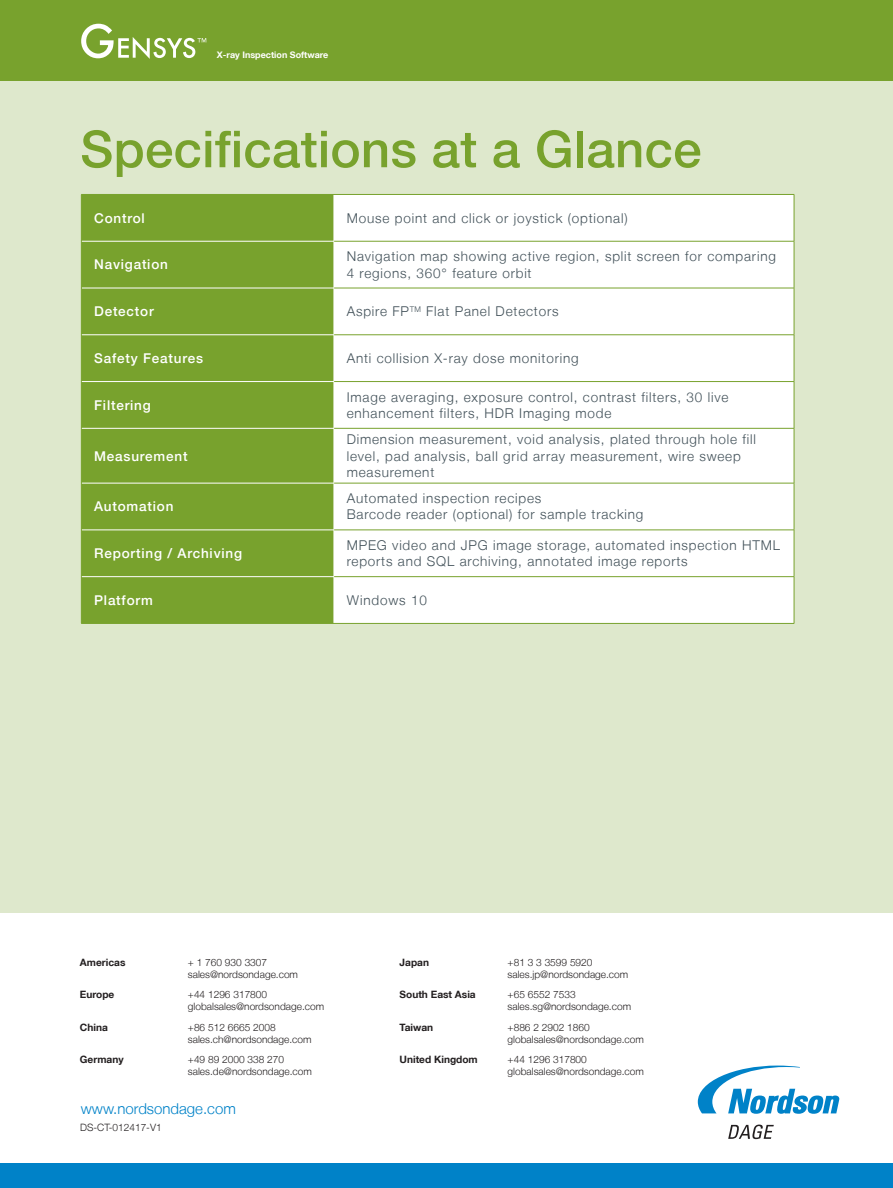
<style>
.page{position:relative;width:893px;height:1188px;background:#fff}
.page>*{position:absolute;margin:0;border:0;box-sizing:border-box;transform-origin:0 0}
.t1{font:500 51px "Helvetica Neue";letter-spacing:.005em;color:#78a22d}
.t2{font:300 15px "Helvetica Neue LT";color:#0082c8}
.t3{font:300 13.5px/16.2px "Helvetica Neue LT";letter-spacing:.06em;color:#425159}
.t4{font:500 13.5px "Helvetica Neue LT";letter-spacing:.06em;color:#fff}
.t5{font:300 10.2px/12px "Helvetica Neue LT";color:#231f20}
.t6{font:700 10.2px "Helvetica Neue LT";color:#231f20}
.t7{font:700 9px "Helvetica Neue LT";color:#fff}
</style>
<div class="page">
<div style="left:0;top:41px;width:893px;height:956px;background:#dee8cc"></div>
<div style="left:0;top:0;width:893px;height:81px;background:#78a22d"></div>
<div style="left:82px;top:195px;width:252px;height:428px;background:#78a22d"></div>
<div style="left:335px;top:195px;width:459px;height:428px;background:#fff"></div>
<hr style="left:334px;top:195px;width:1px;height:46px;background:#fff">
<hr style="left:82px;top:241px;width:252px;height:1px;background:#fff">
<hr style="left:334px;top:241px;width:1px;height:47px;background:#fff">
<hr style="left:82px;top:288px;width:252px;height:1px;background:#fff">
<hr style="left:334px;top:288px;width:1px;height:47px;background:#fff">
<hr style="left:82px;top:335px;width:252px;height:1px;background:#fff">
<hr style="left:334px;top:335px;width:1px;height:46px;background:#fff">
<hr style="left:82px;top:381px;width:252px;height:1px;background:#fff">
<hr style="left:334px;top:382px;width:1px;height:46px;background:#fff">
<hr style="left:82px;top:428px;width:252px;height:1px;background:#fff">
<hr style="left:334px;top:429px;width:1px;height:54px;background:#fff">
<hr style="left:82px;top:483px;width:252px;height:1px;background:#fff">
<hr style="left:334px;top:483px;width:1px;height:47px;background:#fff">
<hr style="left:82px;top:530px;width:252px;height:1px;background:#fff">
<hr style="left:334px;top:530px;width:1px;height:46px;background:#fff">
<hr style="left:82px;top:576px;width:252px;height:1px;background:#fff">
<hr style="left:334px;top:577px;width:1px;height:46px;background:#fff">
<hr style="left:81px;top:195px;width:1px;height:46px;background:#78a22d">
<hr style="left:81px;top:194px;width:253px;height:1px;background:#78a22d">
<hr style="left:334px;top:194px;width:460px;height:1px;background:#78a22d">
<hr style="left:794px;top:195px;width:1px;height:46px;background:#78a22d">
<hr style="left:81px;top:241px;width:1px;height:47px;background:#78a22d">
<hr style="left:81px;top:288px;width:1px;height:47px;background:#78a22d">
<hr style="left:81px;top:335px;width:1px;height:47px;background:#78a22d">
<hr style="left:81px;top:382px;width:1px;height:46px;background:#78a22d">
<hr style="left:81px;top:428px;width:1px;height:55px;background:#78a22d">
<hr style="left:81px;top:483px;width:1px;height:47px;background:#78a22d">
<hr style="left:81px;top:530px;width:1px;height:47px;background:#78a22d">
<hr style="left:334px;top:241px;width:460px;height:1px;background:#78a22d">
<hr style="left:794px;top:241px;width:1px;height:47px;background:#78a22d">
<hr style="left:794px;top:288px;width:1px;height:47px;background:#78a22d">
<hr style="left:794px;top:335px;width:1px;height:46px;background:#78a22d">
<hr style="left:794px;top:382px;width:1px;height:46px;background:#78a22d">
<hr style="left:794px;top:429px;width:1px;height:54px;background:#78a22d">
<hr style="left:794px;top:483px;width:1px;height:47px;background:#78a22d">
<hr style="left:794px;top:530px;width:1px;height:46px;background:#78a22d">
<hr style="left:334px;top:288px;width:460px;height:1px;background:#78a22d">
<hr style="left:334px;top:335px;width:460px;height:1px;background:#78a22d">
<hr style="left:334px;top:381px;width:460px;height:1px;background:#78a22d">
<hr style="left:334px;top:428px;width:460px;height:1px;background:#78a22d">
<hr style="left:334px;top:483px;width:460px;height:1px;background:#78a22d">
<hr style="left:334px;top:530px;width:460px;height:1px;background:#78a22d">
<hr style="left:81px;top:577px;width:1px;height:46px;background:#78a22d">
<hr style="left:81px;top:623px;width:253px;height:1px;background:#78a22d">
<hr style="left:334px;top:576px;width:460px;height:1px;background:#78a22d">
<hr style="left:794px;top:577px;width:1px;height:46px;background:#78a22d">
<hr style="left:334px;top:623px;width:460px;height:1px;background:#78a22d">
<svg style="left:81px;top:24px;width:125px;height:35px"></svg>
<div style="left:0;top:914px;width:893px;height:274px;background:#fff"></div>
<svg style="left:728px;top:1125px;width:46px;height:14px"></svg>
<svg style="left:698px;top:1066px;width:141px;height:48px"></svg>
<div style="left:0;top:1163px;width:893px;height:25px;background:#0082c8"></div>
<p class="t7" style="left:217px;top:49px;width:113px">X-ray Inspection Software</p>
<p class="t1" style="left:80px;top:108px;width:623px">Specifications at a Glance</p>
<p class="t4" style="left:94px;top:210px;width:52px">Control</p>
<p class="t3" style="left:347px;top:209px;width:282px">Mouse point and click or joystick (optional)</p>
<p class="t4" style="left:94px;top:257px;width:75px">Navigation</p>
<p class="t3" style="left:347px;top:248px;width:431px">Navigation map showing active region, split screen for comparing<br>4 regions, 360° feature orbit</p>
<p class="t4" style="left:94px;top:303px;width:61px">Detector</p>
<p class="t3" style="left:347px;top:303px;width:213px">Aspire FP<sup>TM</sup> Flat Panel Detectors</p>
<p class="t4" style="left:94px;top:350px;width:110px">Safety Features</p>
<p class="t3" style="left:347px;top:350px;width:233px">Anti collision X-ray dose monitoring</p>
<p class="t4" style="left:94px;top:397px;width:58px">Filtering</p>
<p class="t3" style="left:347px;top:388px;width:383px">Image averaging, exposure control, contrast filters, 30 live enhancement filters, HDR Imaging mode</p>
<p class="t4" style="left:94px;top:448px;width:95px">Measurement</p>
<p class="t3" style="left:347px;top:431px;width:411px">Dimension measurement, void analysis, plated through hole fill level, pad analysis, ball grid array measurement, wire sweep measurement</p>
<p class="t4" style="left:94px;top:498px;width:81px">Automation</p>
<p class="t3" style="left:347px;top:490px;width:196px">Automated inspection recipes</p>
<p class="t3" style="left:347px;top:506px;width:298px">Barcode reader (optional) for sample tracking</p>
<p class="t4" style="left:94px;top:545px;width:150px">Reporting / Archiving</p>
<p class="t3" style="left:347px;top:537px;width:435px">MPEG video and JPG image storage, automated inspection HTML reports and SQL archiving, annotated image reports</p>
<p class="t4" style="left:94px;top:592px;width:60px">Platform</p>
<p class="t3" style="left:347px;top:592px;width:82px">Windows 10</p>
<p class="t6" style="left:80px;top:956px;width:47px">Americas</p>
<p class="t5" style="left:188px;top:956px;width:112px">+ 1 760 930 3307 sales@nordsondage.com</p>
<p class="t6" style="left:80px;top:988px;width:36px">Europe</p>
<p class="t5" style="left:188px;top:989px;width:138px">+44 1296 317800 globalsales@nordsondage.com</p>
<p class="t6" style="left:80px;top:1021px;width:29px">China</p>
<p class="t5" style="left:188px;top:1021px;width:125px">+86 512 6665 2008 sales.ch@nordsondage.com</p>
<p class="t6" style="left:80px;top:1053px;width:45px">Germany</p>
<p class="t5" style="left:188px;top:1054px;width:126px">+49 89 2000 338 270 sales.de@nordsondage.com</p>
<p class="t2" style="left:81px;top:1100px;width:157px">www.nordsondage.com</p>
<p class="t5" style="left:80px;top:1122px;width:83px">DS-CT-012417-V1</p>
<p class="t6" style="left:400px;top:956px;width:31px">Japan</p>
<p class="t5" style="left:508px;top:956px;width:122px">+81 3 3 3599 5920 sales.jp@nordsondage.com</p>
<p class="t6" style="left:400px;top:988px;width:78px">South East Asia</p>
<p class="t5" style="left:508px;top:989px;width:125px">+65 6552 7533 sales.sg@nordsondage.com</p>
<p class="t6" style="left:400px;top:1021px;width:35px">Taiwan</p>
<p class="t5" style="left:508px;top:1021px;width:138px">+886 2 2902 1860 globalsales@nordsondage.com</p>
<p class="t6" style="left:400px;top:1053px;width:80px">United Kingdom</p>
<p class="t5" style="left:508px;top:1054px;width:138px">+44 1296 317800 globalsales@nordsondage.com</p>
</div>
